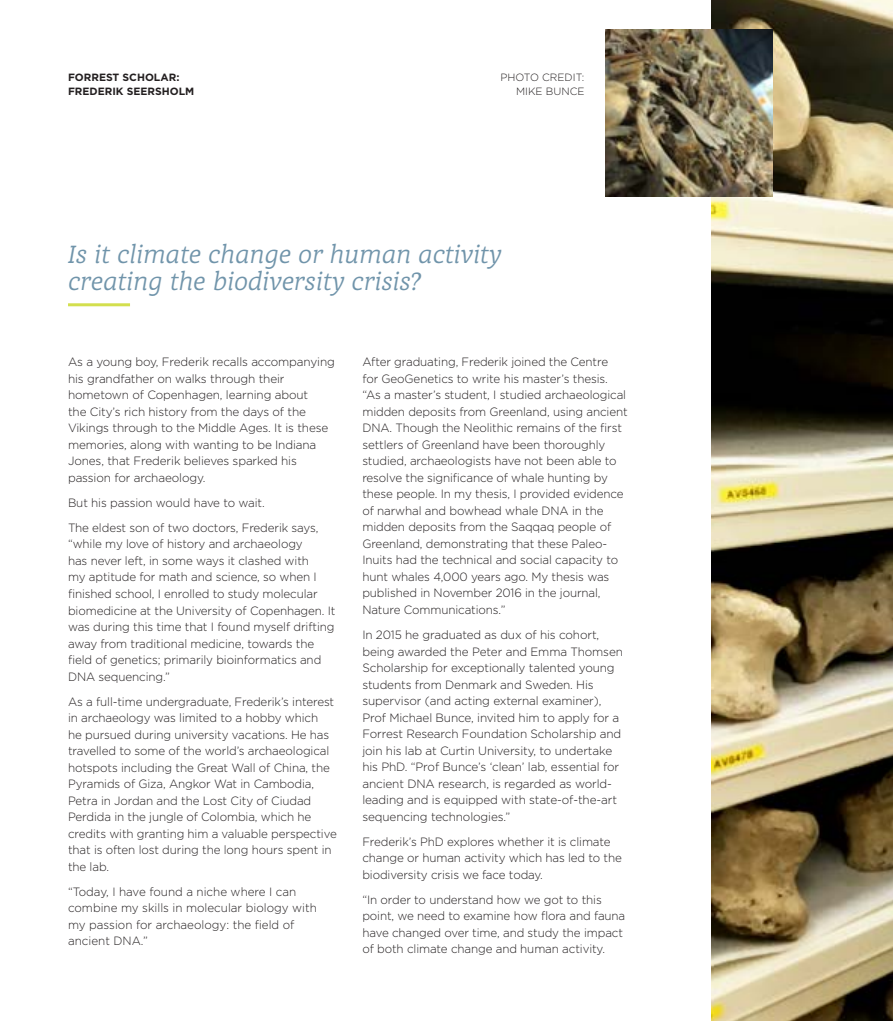
<style>
.page{position:relative;width:893px;height:1021px;background:#fff}
.page>*{position:absolute;margin:0;border:0;box-sizing:border-box;transform-origin:0 0}
.t1{font:italic 24px/27px "Achille FYL";color:#7094aa}
.t2{font:300 12px/16.5px "Gotham";letter-spacing:-.01em;color:#231f20}
.t3{font:700 10.5px/13.5px "Gotham";color:#231f20}
.t4{font:300 10.5px/13.5px "Gotham";color:#231f20;text-align:right}
</style>
<div class="page">
<hr style="left:68px;top:303px;width:62px;height:3px;background:#d3df4e">
<img style="left:711px;top:0;width:182px;height:1020px">
<img style="left:605px;top:29px;width:167px;height:168px">
<p class="t3" style="left:68px;top:70px;width:128px">FORREST SCHOLAR:<br>FREDERIK SEERSHOLM</p>
<p class="t4" style="left:501px;top:70px;width:85px">PHOTO CREDIT:<br>MIKE BUNCE</p>
<h1 class="t1" style="left:68px;top:240px;width:435px">Is it climate change or human activity creating the biodiversity crisis?</h1>
<p class="t2" style="left:68px;top:354px;width:268px">As a young boy, Frederik recalls accompanying his grandfather on walks through their hometown of Copenhagen, learning about<br>the City’s rich history from the days of the Vikings through to the Middle Ages. It is these memories, along with wanting to be Indiana Jones, that Frederik believes sparked his passion for archaeology.</p>
<p class="t2" style="left:68px;top:490px;width:252px;line-height:25px">But his passion would have to wait.<br>The eldest son of two doctors, Frederik says,</p>
<p class="t2" style="left:68px;top:536px;width:269px">“while my love of history and archaeology<br>has never left, in some ways it clashed with<br>my aptitude for math and science, so when I finished school, I enrolled to study molecular biomedicine at the University of Copenhagen. It was during this time that I found myself drifting away from traditional medicine, towards the field of genetics; primarily bioinformatics and DNA sequencing.”</p>
<p class="t2" style="left:68px;top:693px;width:270px">As a full-time undergraduate, Frederik’s interest in archaeology was limited to a hobby which<br>he pursued during university vacations. He has travelled to some of the world’s archaeological hotspots including the Great Wall of China, the Pyramids of Giza, Angkor Wat in Cambodia, Petra in Jordan and the Lost City of Ciudad Perdida in the jungle of Colombia, which he credits with granting him a valuable perspective that is often lost during the long hours spent in the lab.</p>
<p class="t2" style="left:68px;top:883px;width:250px">“Today, I have found a niche where I can combine my skills in molecular biology with my passion for archaeology: the field of ancient DNA.”</p>
<p class="t2" style="left:362px;top:354px;width:267px">After graduating, Frederik joined the Centre<br>for GeoGenetics to write his master’s thesis. “As a master’s student, I studied archaeological midden deposits from Greenland, using ancient DNA. Though the Neolithic remains of the first settlers of Greenland have been thoroughly studied, archaeologists have not been able to resolve the significance of whale hunting by these people. In my thesis, I provided evidence of narwhal and bowhead whale DNA in the midden deposits from the Saqqaq people of Greenland, demonstrating that these Paleo-Inuits had the technical and social capacity to hunt whales 4,000 years ago. My thesis was published in November 2016 in the journal, Nature Communications.”</p>
<p class="t2" style="left:362px;top:626px;width:262px">In 2015 he graduated as dux of his cohort, being awarded the Peter and Emma Thomsen Scholarship for exceptionally talented young students from Denmark and Sweden. His supervisor (and acting external examiner), Prof Michael Bunce, invited him to apply for a Forrest Research Foundation Scholarship and join his lab at Curtin University, to undertake his PhD. “Prof Bunce’s ‘clean’ lab, essential for ancient DNA research, is regarded as world&shy;leading and is equipped with state-of-the-art sequencing technologies.”</p>
<p class="t2" style="left:362px;top:833px;width:261px">Frederik’s PhD explores whether it is climate change or human activity which has led to the biodiversity crisis we face today.</p>
<p class="t2" style="left:362px;top:891px;width:264px">“In order to understand how we got to this point, we need to examine how flora and fauna have changed over time, and study the impact of both climate change and human activity.</p>
</div>
